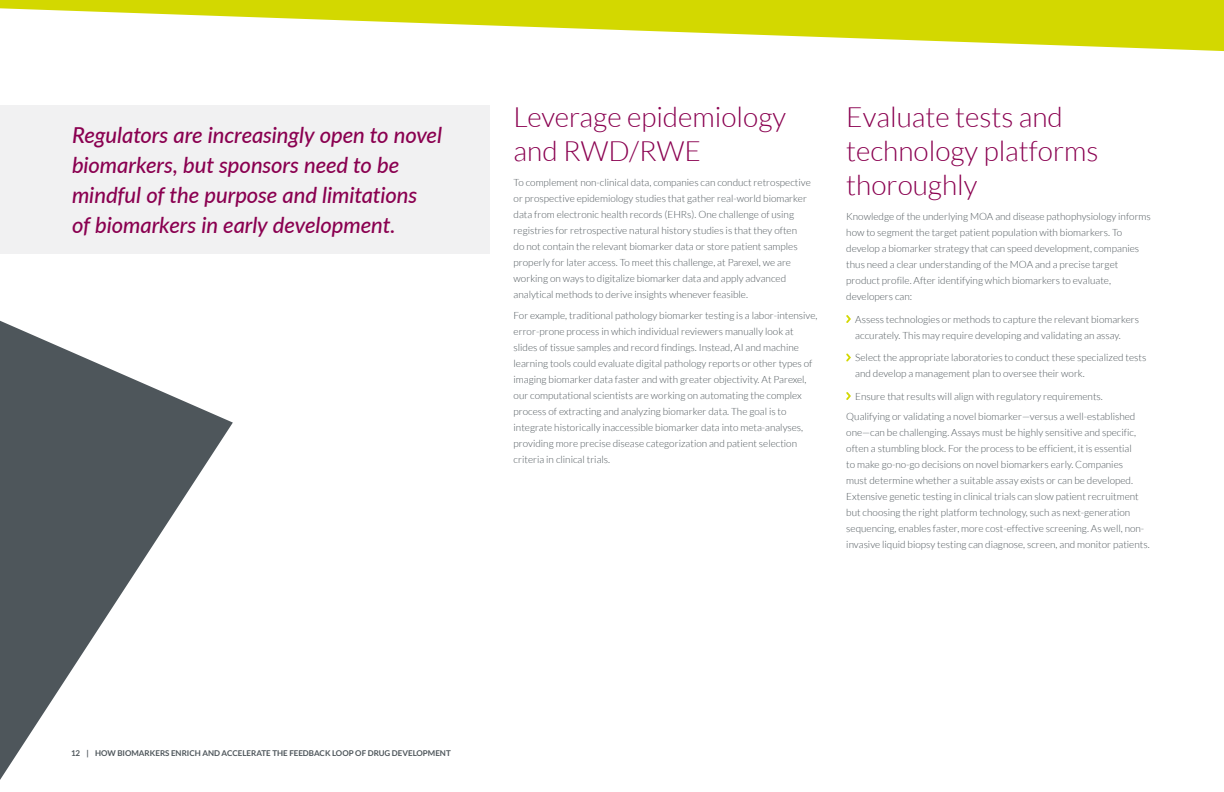
<style>
.page{position:relative;width:1224px;height:792px;background:#fff}
.page>*{position:absolute;margin:0;border:0;box-sizing:border-box;transform-origin:0 0}
.t1{font:300 28px/34px "Lato";color:#8a0050}
.t2{font:italic 500 22px/30px "Lato";letter-spacing:-.005em;color:#8a0050}
.t3{font:300 10px/16px "Lato";color:#4e565b}
.t4{font:700 8px "Lato";color:#4e565b}
</style>
<div class="page">
<svg style="left:846px;top:315px;width:5px;height:8px"></svg>
<svg style="left:846px;top:353px;width:5px;height:9px"></svg>
<svg style="left:846px;top:392px;width:5px;height:8px"></svg>
<div style="left:0;top:105px;width:490px;height:148px;background:#f1f1f2"></div>
<svg style="left:0;top:0;width:1224px;height:51px;fill:#d3d800"></svg>
<svg style="left:0;top:253px;width:233px;height:527px"></svg>
<h2 class="t2" style="left:72px;top:119px;width:372px">Regulators are increasingly open to novel biomarkers, but sponsors need to be mindful of the purpose and limitations<br>of biomarkers in early development.</h2>
<h1 class="t1" style="left:514px;top:101px;width:274px">Leverage epidemiology and RWD/RWE</h1>
<p class="t3" style="left:514px;top:175px;width:299px">To complement non-clinical data, companies can conduct retrospective or prospective epidemiology studies that gather real-world biomarker data from electronic health records (EHRs). One challenge of using registries for retrospective natural history studies is that they often<br>do not contain the relevant biomarker data or store patient samples properly for later access. To meet this challenge, at Parexel, we are working on ways to digitalize biomarker data and apply advanced analytical methods to derive insights whenever feasible.</p>
<p class="t3" style="left:514px;top:307px;width:305px">For example, traditional pathology biomarker testing is a labor-intensive, error-prone process in which individual reviewers manually look at slides of tissue samples and record findings. Instead, AI and machine learning tools could evaluate digital pathology reports or other types of imaging biomarker data faster and with greater objectivity. At Parexel, our computational scientists are working on automating the complex process of extracting and analyzing biomarker data. The goal is to integrate historically inaccessible biomarker data into meta-analyses, providing more precise disease categorization and patient selection criteria in clinical trials.</p>
<h1 class="t1" style="left:846px;top:101px;width:254px">Evaluate tests and technology platforms thoroughly</h1>
<p class="t3" style="left:846px;top:209px;width:306px">Knowledge of the underlying MOA and disease pathophysiology informs how to segment the target patient population with biomarkers. To develop a biomarker strategy that can speed development, companies thus need a clear understanding of the MOA and a precise target product profile. After identifying which biomarkers to evaluate, developers can:</p>
<p class="t3" style="left:855px;top:311px;width:285px">Assess technologies or methods to capture the relevant biomarkers accurately. This may require developing and validating an assay.</p>
<p class="t3" style="left:855px;top:350px;width:293px">Select the appropriate laboratories to conduct these specialized tests and develop a management plan to oversee their work.</p>
<p class="t3" style="left:846px;top:386px;width:291px;line-height:20.5px;text-indent:9px">Ensure that results will align with regulatory requirements.<br>Qualifying or validating a novel biomarker—versus a well-established</p>
<p class="t3" style="left:846px;top:425px;width:305px">one—can be challenging. Assays must be highly sensitive and specific, often a stumbling block. For the process to be efficient, it is essential<br>to make go-no-go decisions on novel biomarkers early. Companies<br>must determine whether a suitable assay exists or can be developed.<br>Extensive genetic testing in clinical trials can slow patient recruitment but choosing the right platform technology, such as next-generation sequencing, enables faster, more cost-effective screening. As well, non&shy;invasive liquid biopsy testing can diagnose, screen, and monitor patients.</p>
<p class="t4" style="left:71px;top:749px;width:381px">12 | HOW BIOMARKERS ENRICH AND ACCELERATE THE FEEDBACK LOOP OF DRUG DEVELOPMENT</p>
</div>
